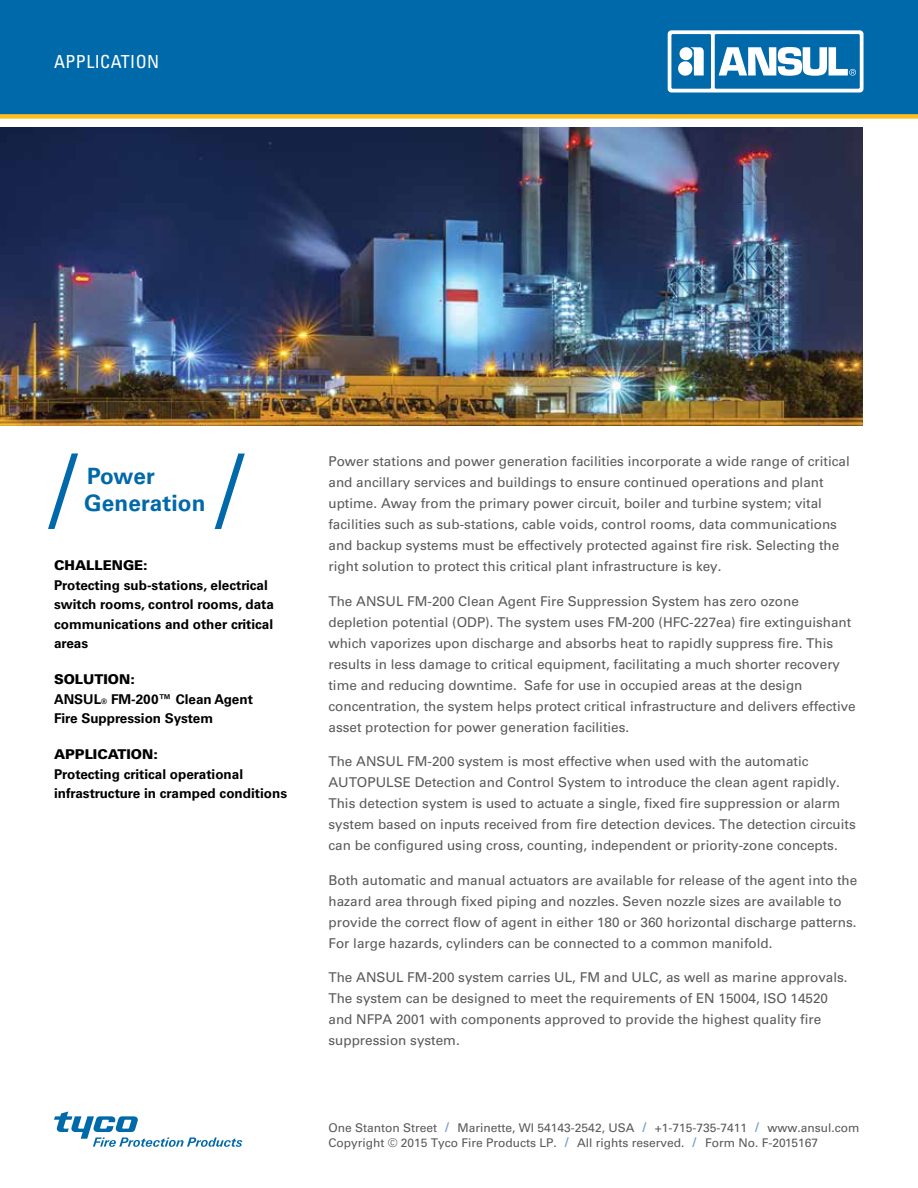
<style>
.page{position:relative;width:918px;height:1188px;background:#fff}
.page>*{position:absolute;margin:0;border:0;box-sizing:border-box;transform-origin:0 0}
.t1{font:700 22.5px/27px "Univers LT Std";letter-spacing:.01em;color:#0069aa}
.t2{font:condensed 18px "Univers LT Std";letter-spacing:.025em;color:#fff}
.t3{font:13.5px/21px "Univers LT Std";color:#58595b}
.t4{font:700 13.5px/19.5px "Univers LT Std";color:#000}
.t5{font:900 13.5px "Univers LT Std";color:#000}
.t6{font:12px/15px "Univers LT Std";color:#58595b}
.s1{font-weight:900}
.s2{font-size:7.5px}
.s3{font-style:italic;font-size:13.5px;color:#75a1ce}
</style>
<div class="page">
<div style="left:0;top:0;width:918px;height:114px;background:#0069aa"></div>
<svg style="left:668px;top:30px;width:196px;height:63px"></svg>
<div style="left:0;top:114px;width:918px;height:5px;background:#febe1f"></div>
<svg style="left:48px;top:453px;width:30px;height:76px"></svg>
<svg style="left:215px;top:454px;width:30px;height:75px"></svg>
<img style="left:0;top:128px;width:862px;height:298px">
<svg style="left:54px;top:1112px;width:188px;height:35px"></svg>
<h2 class="t2" style="left:54px;top:50px;width:107px">APPLICATION</h2>
<h1 class="t1" style="left:84px;top:463px;width:123px">Power<br>Generation</h1>
<p class="t5" style="left:54px;top:557px;width:95px">CHALLENGE:</p>
<p class="t4" style="left:54px;top:575px;width:222px">Protecting sub-stations, electrical switch rooms, control rooms, data communications and other critical areas</p>
<p class="t4" style="left:54px;top:670px;width:200px"><span class="s1">SOLUTION:<br></span>ANSUL<span class="s2">®</span> FM-200™ Clean Agent<br>Fire Suppression System</p>
<p class="t5" style="left:54px;top:746px;width:105px">APPLICATION:</p>
<p class="t4" style="left:54px;top:764px;width:235px">Protecting critical operational infrastructure in cramped conditions</p>
<p class="t3" style="left:328px;top:451px;width:523px">Power stations and power generation facilities incorporate a wide range of critical and ancillary services and buildings to ensure continued operations and plant uptime. Away from the primary power circuit, boiler and turbine system; vital facilities such as sub-stations, cable voids, control rooms, data communications and backup systems must be effectively protected against fire risk. Selecting the right solution to protect this critical plant infrastructure is key.</p>
<p class="t3" style="left:328px;top:590px;width:529px">The ANSUL FM-200 Clean Agent Fire Suppression System has zero ozone depletion potential (ODP). The system uses FM-200 (HFC-227ea) fire extinguishant which vaporizes upon discharge and absorbs heat to rapidly suppress fire. This results in less damage to critical equipment, facilitating a much shorter recovery time and reducing downtime. Safe for use in occupied areas at the design concentration, the system helps protect critical infrastructure and delivers effective asset protection for power generation facilities.</p>
<p class="t3" style="left:328px;top:751px;width:529px">The ANSUL FM-200 system is most effective when used with the automatic AUTOPULSE Detection and Control System to introduce the clean agent rapidly.<br>This detection system is used to actuate a single, fixed fire suppression or alarm system based on inputs received from fire detection devices. The detection circuits can be configured using cross, counting, independent or priority-zone concepts.</p>
<p class="t3" style="left:328px;top:869px;width:530px">Both automatic and manual actuators are available for release of the agent into the hazard area through fixed piping and nozzles. Seven nozzle sizes are available to provide the correct flow of agent in either 180 or 360 horizontal discharge patterns.<br>For large hazards, cylinders can be connected to a common manifold.</p>
<p class="t3" style="left:328px;top:967px;width:521px">The ANSUL FM-200 system carries UL, FM and ULC, as well as marine approvals.<br>The system can be designed to meet the requirements of EN 15004, ISO 14520 and NFPA 2001 with components approved to provide the highest quality fire suppression system.</p>
<p class="t6" style="left:328px;top:1121px;width:533px">One Stanton Street <span class="s3">l</span> Marinette, WI 54143-2542, USA <span class="s3">l</span> +1-715-735-7411 <span class="s3">l</span> www.ansul.com<br>Copyright © 2015 Tyco Fire Products LP. <span class="s3">l</span> All rights reserved. <span class="s3">l</span> Form No. F-2015167</p>
</div>
